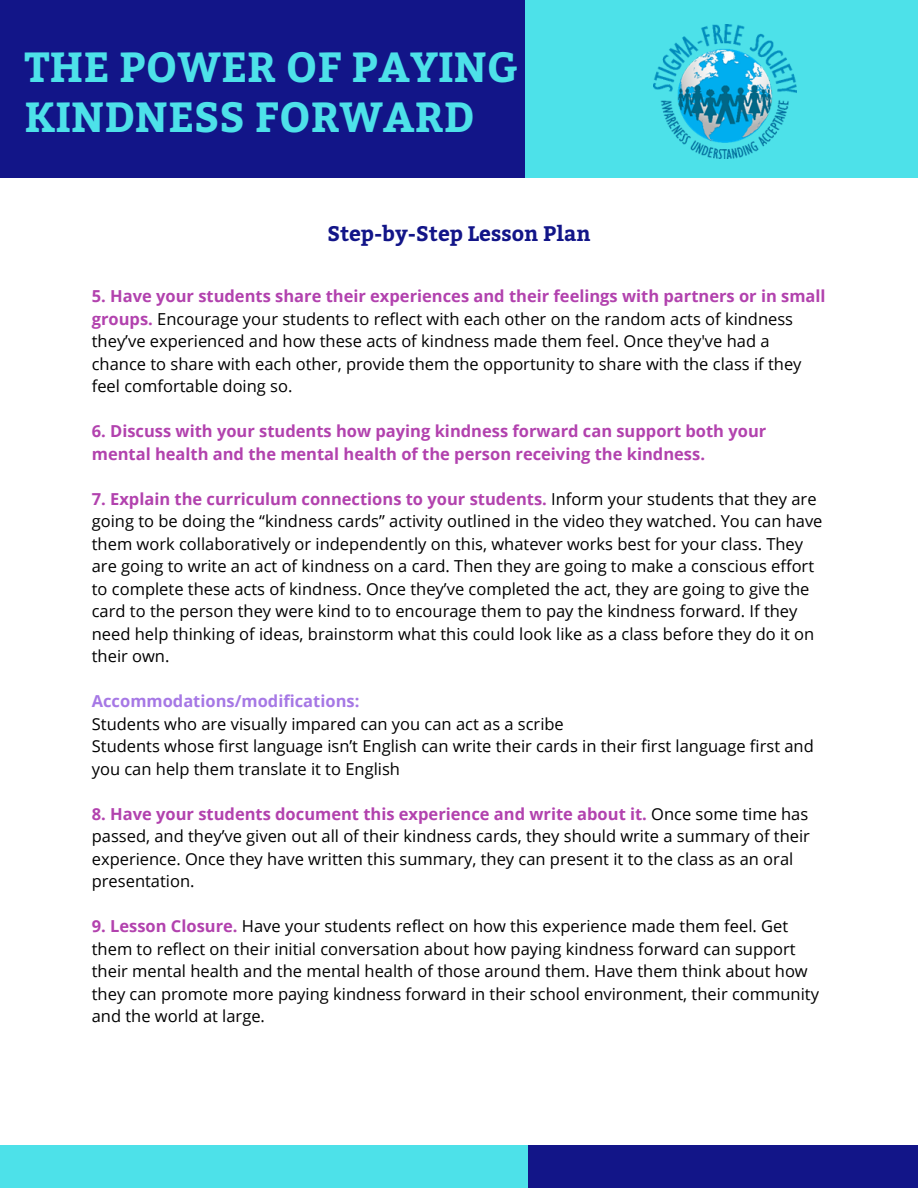
<style>
.page{position:relative;width:918px;height:1188px;background:#fff}
.page>*{position:absolute;margin:0;border:0;box-sizing:border-box;transform-origin:0 0}
.t1{font:700 42px/50.7px "Bitter";color:#4de1e9}
.t2{font:700 21px "Bitter";color:#121588}
.t3{font:16.5px/22.5px "Open Sans";color:#000}
.t4{font:700 16.5px/22.5px "Open Sans";color:#b242ae}
.t5{font:700 16.5px "Open Sans";color:#a678e5}
.s1{font-weight:700;color:#b242ae}
</style>
<div class="page">
<div style="left:525px;top:0;width:393px;height:178px;background:#4de1e9"></div>
<div style="left:0;top:0;width:525px;height:178px;background:#121588"></div>
<div style="left:525px;top:1145px;width:393px;height:43px;background:#121588"></div>
<div style="left:0;top:1145px;width:528px;height:43px;background:#4de1e9"></div>
<img style="left:653px;top:25px;width:143px;height:134px">
<p class="t1" style="left:25px;top:39px;width:495px">THE POWER OF PAYING<br>KINDNESS FORWARD</p>
<p class="t2" style="left:327px;top:218px;width:265px">Step-by-Step Lesson Plan</p>
<p class="t3" style="left:92px;top:285px;width:735px"><span class="s1">5. Have your students share their experiences and their feelings with partners or in small groups.</span> Encourage your students to reflect with each other on the random acts of kindness they’ve experienced and how these acts of kindness made them feel. Once they've had a chance to share with each other, provide them the opportunity to share with the class if they feel comfortable doing so.</p>
<p class="t4" style="left:92px;top:420px;width:676px">6. Discuss with your students how paying kindness forward can support both your mental health and the mental health of the person receiving the kindness.</p>
<p class="t3" style="left:92px;top:487px;width:732px"><span class="s1">7. Explain the curriculum connections to your students.</span> Inform your students that they are going to be doing the “kindness cards” activity outlined in the video they watched. You can have them work collaboratively or independently on this, whatever works best for your class. They are going to write an act of kindness on a card. Then they are going to make a conscious effort to complete these acts of kindness. Once they’ve completed the act, they are going to give the card to the person they were kind to to encourage them to pay the kindness forward. If they need help thinking of ideas, brainstorm what this could look like as a class before they do it on their own.</p>
<p class="t5" style="left:92px;top:690px;width:269px">Accommodations/modifications:</p>
<p class="t3" style="left:92px;top:712px;width:474px">Students who are visually impared can you can act as a scribe</p>
<p class="t3" style="left:92px;top:735px;width:724px">Students whose first language isn’t English can write their cards in their first language first and you can help them translate it to English</p>
<p class="t3" style="left:92px;top:802px;width:720px"><span class="s1">8. Have your students document this experience and write about it.</span> Once some time has passed, and they’ve given out all of their kindness cards, they should write a summary of their experience. Once they have written this summary, they can present it to the class as an oral presentation.</p>
<p class="t3" style="left:92px;top:915px;width:729px"><span class="s1">9. Lesson Closure.</span> Have your students reflect on how this experience made them feel. Get them to reflect on their initial conversation about how paying kindness forward can support their mental health and the mental health of those around them. Have them think about how they can promote more paying kindness forward in their school environment, their community and the world at large.</p>
</div>
